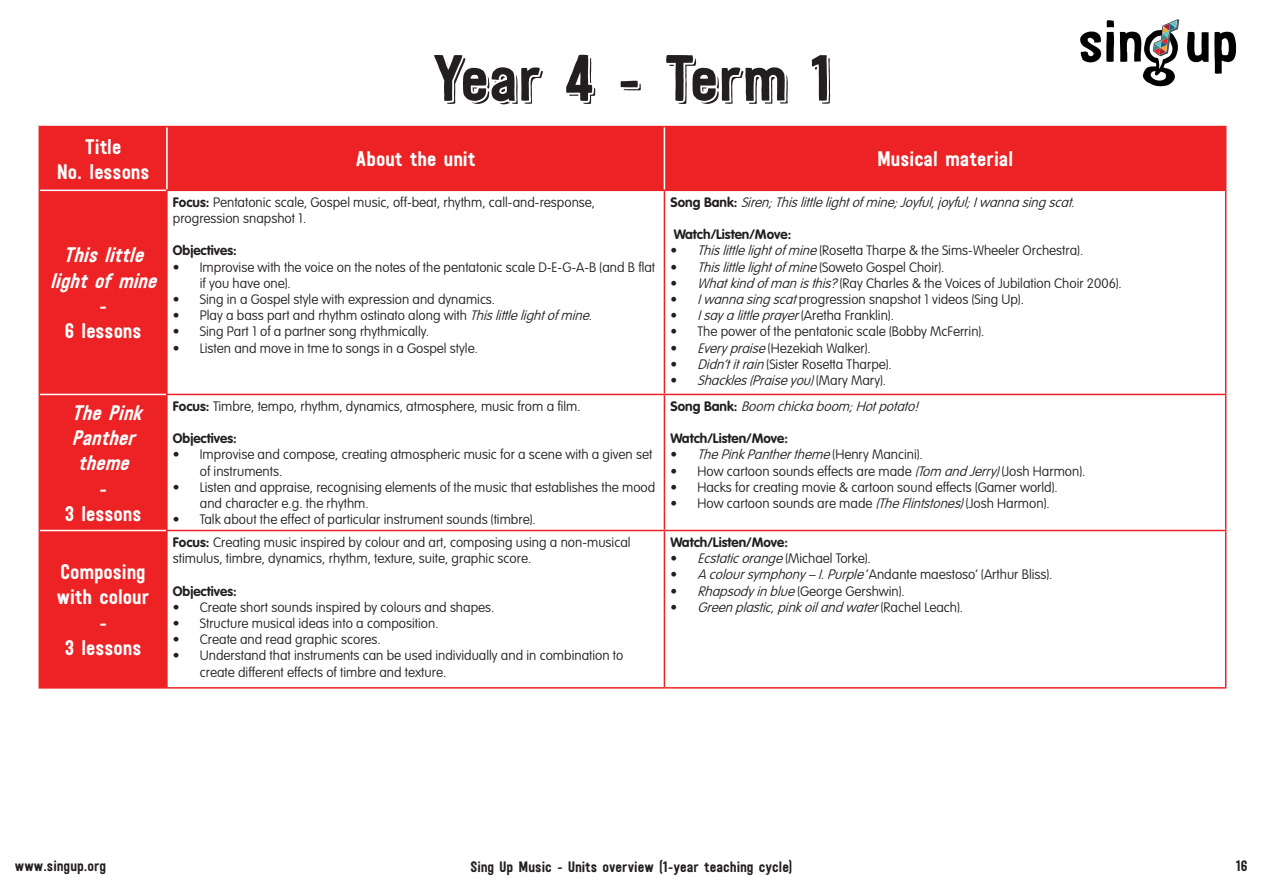
<style>
.page{position:relative;width:1263px;height:893px;background:#fff}
.page>*{position:absolute;margin:0;border:0;box-sizing:border-box;transform-origin:0 0}
.t1{font:64.5px "Festivo LC Basic R Shadow";color:#231f20}
.t2{font:21px/25.2px "Festivo LC Basic";color:#fff;text-align:center}
.t3{font:italic 21px/25.2px "Festivo LC Basic";color:#fff;text-align:center}
.t4{font:15px "Festivo LC Basic";color:#231f20}
.t5{font:100 13.5px/16.2px "VAG Rounded Std";color:#231f20}
.t6{font:italic 100 13.5px "VAG Rounded Std";color:#231f20}
.t7{font:700 13.5px "VAG Rounded Std";color:#231f20}
.s1{font-style:normal}
.s2{font-weight:700}
.s3{font-style:italic}
.s4{font-weight:700;font-style:normal}
</style>
<div class="page">
<img style="left:1080px;top:19px;width:157px;height:68px">
<div style="left:40px;top:127px;width:126px;height:560px;background:#ed2224"></div>
<div style="left:168px;top:127px;width:1057px;height:63px;background:#ed2224"></div>
<hr style="left:40px;top:530px;width:126px;height:1px;background:#fff">
<hr style="left:40px;top:190px;width:126px;height:1px;background:#fff">
<hr style="left:40px;top:394px;width:126px;height:1px;background:#fff">
<hr style="left:664px;top:127px;width:1px;height:63px;background:#fff">
<hr style="left:166px;top:530px;width:498px;height:1px;background:#ed2224">
<hr style="left:166px;top:190px;width:498px;height:1px;background:#ed2224">
<hr style="left:166px;top:191px;width:2px;height:203px;background:#ed2224">
<hr style="left:166px;top:394px;width:498px;height:1px;background:#ed2224">
<hr style="left:664px;top:190px;width:562px;height:1px;background:#ed2224">
<hr style="left:664px;top:191px;width:1px;height:203px;background:#ed2224">
<hr style="left:664px;top:394px;width:562px;height:1px;background:#ed2224">
<hr style="left:664px;top:395px;width:1px;height:135px;background:#ed2224">
<hr style="left:664px;top:530px;width:562px;height:1px;background:#ed2224">
<hr style="left:664px;top:531px;width:1px;height:156px;background:#ed2224">
<hr style="left:166px;top:531px;width:2px;height:156px;background:#ed2224">
<hr style="left:166px;top:395px;width:2px;height:135px;background:#ed2224">
<hr style="left:39px;top:126px;width:128px;height:1px;background:#ed2224">
<hr style="left:39px;top:127px;width:1px;height:63px;background:#ed2224">
<hr style="left:167px;top:126px;width:497px;height:1px;background:#ed2224">
<hr style="left:664px;top:126px;width:562px;height:1px;background:#ed2224">
<hr style="left:1225px;top:127px;width:1px;height:63px;background:#ed2224">
<hr style="left:39px;top:190px;width:1px;height:204px;background:#ed2224">
<hr style="left:1225px;top:191px;width:1px;height:203px;background:#ed2224">
<hr style="left:39px;top:394px;width:1px;height:136px;background:#ed2224">
<hr style="left:1225px;top:395px;width:1px;height:135px;background:#ed2224">
<hr style="left:39px;top:530px;width:1px;height:157px;background:#ed2224">
<hr style="left:1225px;top:531px;width:1px;height:156px;background:#ed2224">
<hr style="left:39px;top:687px;width:128px;height:2px;background:#ed2224">
<hr style="left:167px;top:687px;width:497px;height:2px;background:#ed2224">
<hr style="left:664px;top:687px;width:562px;height:2px;background:#ed2224">
<p class="t2" style="left:57px;top:133px;width:94px">Title<br>No. lessons</p>
<p class="t3" style="left:50px;top:242px;width:114px">Thislittle lightofmine <span class="s1">-<br>6 lessons</span></p>
<p class="t1" style="left:432px;top:39px;width:400px">Year 4 - Term 1</p>
<p class="t2" style="left:356px;top:146px;width:121px">About the unit</p>
<p class="t2" style="left:877px;top:146px;width:138px">Musical material</p>
<p class="t5" style="left:173px;top:194px;width:424px"><span class="s2">Focus:</span> Pentatonic scale, Gospel music, off-beat, rhythm, call-and-response, progression snapshot 1.</p>
<p class="t7" style="left:173px;top:243px;width:65px">Objectives:</p>
<p class="t5" style="left:200px;top:259px;width:457px;text-indent:-27px">• Improvise with the voice on the notes of the pentatonic scale D-E-G-A-B (and B flat if you have one).</p>
<p class="t5" style="left:173px;top:292px;width:324px">• Sing in a Gospel style with expression and dynamics.</p>
<p class="t5" style="left:173px;top:308px;width:422px">• Play a bass part and rhythm ostinato along with <span class="s3">Thislittlelightofmine</span>.</p>
<p class="t5" style="left:173px;top:324px;width:258px">• Sing Part 1 of a partner song rhythmically.</p>
<p class="t5" style="left:173px;top:340px;width:306px">• Listen and move in tme to songs in a Gospel style.</p>
<p class="t6" style="left:670px;top:194px;width:410px"><span class="s4">S o n g B a n k :</span> Siren;Thislittlelightofmine;Joyful,joyful;Iwannasingscat.</p>
<p class="t7" style="left:674px;top:226px;width:119px">Watch/Listen/Move:</p>
<p class="t5" style="left:670px;top:243px;width:414px">• <span class="s3">Thislittlelightofmine</span>(Rosetta Tharpe &amp; the Sims-Wheeler Orchestra).</p>
<p class="t5" style="left:670px;top:259px;width:276px">• <span class="s3">Thislittlelightofmine</span>(Soweto Gospel Choir).</p>
<p class="t5" style="left:670px;top:275px;width:453px">• <span class="s3">Whatkindofmanisthis?</span>(Ray Charles &amp; the Voices of Jubilation Choir 2006).</p>
<p class="t5" style="left:670px;top:292px;width:355px">• <span class="s3">Iwannasingscat</span>progression snapshot 1 videos (Sing Up).</p>
<p class="t5" style="left:670px;top:308px;width:225px">• <span class="s3">Isayalittleprayer</span>(Aretha Franklin).</p>
<p class="t5" style="left:670px;top:324px;width:316px">• The power of the pentatonic scale (Bobby McFerrin).</p>
<p class="t5" style="left:670px;top:340px;width:202px">• <span class="s3">Everypraise</span>(Hezekiah Walker).</p>
<p class="t5" style="left:670px;top:356px;width:223px">• <span class="s3">Didn’titrain</span>(Sister Rosetta Tharpe).</p>
<p class="t6" style="left:670px;top:372px;width:217px"><span class="s1">•</span> Shackles (Praiseyou)<span class="s1">( M a r y M a r y ) .</span></p>
<p class="t3" style="left:65px;top:400px;width:85px">ThePink<br>Panther theme<br><span class="s1">-<br>3 lessons</span></p>
<p class="t5" style="left:173px;top:398px;width:409px"><span class="s2">Focus:</span> Timbre, tempo, rhythm, dynamics, atmosphere, music from a film.</p>
<p class="t7" style="left:173px;top:431px;width:65px">Objectives:</p>
<p class="t5" style="left:200px;top:447px;width:454px;text-indent:-27px">• Improvise and compose, creating atmospheric music for a scene with a given set of instruments.</p>
<p class="t5" style="left:200px;top:479px;width:457px;text-indent:-27px">• Listen and appraise, recognising elements of the music that establishes the mood and character e.g. the rhythm.</p>
<p class="t5" style="left:173px;top:512px;width:364px">• Talk about the effect of particular instrument sounds (timbre).</p>
<p class="t2" style="left:57px;top:559px;width:94px">Composing with colour -<br>3 lessons</p>
<p class="t5" style="left:173px;top:534px;width:459px"><span class="s2">Focus:</span> Creating music inspired by colour and art, composing using a non-musical stimulus, timbre, dynamics, rhythm, texture, suite, graphic score.</p>
<p class="t7" style="left:173px;top:583px;width:65px">Objectives:</p>
<p class="t5" style="left:173px;top:599px;width:323px">• Create short sounds inspired by colours and shapes.</p>
<p class="t5" style="left:173px;top:615px;width:267px">• Structure musical ideas into a composition.</p>
<p class="t5" style="left:173px;top:632px;width:209px">• Create and read graphic scores.</p>
<p class="t5" style="left:200px;top:648px;width:425px;text-indent:-27px">• Understand that instruments can be used individually and in combination to create different effects of timbre and texture.</p>
<p class="t6" style="left:670px;top:398px;width:254px"><span class="s4">S o n g B a n k :</span> Boom chickaboom;Hotpotato!</p>
<p class="t7" style="left:670px;top:431px;width:119px">Watch/Listen/Move:</p>
<p class="t6" style="left:670px;top:447px;width:254px"><span class="s1">•</span> ThePinkPanthertheme<span class="s1">( H e n r y M a n c i n i ) .</span></p>
<p class="t5" style="left:670px;top:463px;width:416px">• How cartoon sounds effects are made <span class="s3">(Tom andJerry)</span>(Josh Harmon).</p>
<p class="t5" style="left:670px;top:479px;width:389px">• Hacks for creating movie &amp; cartoon sound effects (Gamer world).</p>
<p class="t5" style="left:670px;top:496px;width:381px">• How cartoon sounds are made <span class="s3">(TheFlintstones)</span>(Josh Harmon).</p>
<p class="t7" style="left:670px;top:534px;width:119px">Watch/Listen/Move:</p>
<p class="t5" style="left:670px;top:551px;width:202px">• <span class="s3">Ecstaticorange</span>(Michael Torke).</p>
<p class="t5" style="left:670px;top:567px;width:384px">• <span class="s3">A coloursymphony–I.Purple</span>‘Andante maestoso’ (Arthur Bliss).</p>
<p class="t5" style="left:670px;top:583px;width:236px">• <span class="s3">Rhapsodyinblue</span>(George Gershwin).</p>
<p class="t6" style="left:670px;top:599px;width:294px"><span class="s1">•</span> Greenplastic,pinkoilandwater<span class="s1">( R a c h e l L e a c h ) .</span></p>
<p class="t4" style="left:15px;top:857px;width:93px">www.singup.org</p>
<p class="t4" style="left:470px;top:858px;width:324px">Sing Up Music - Units overview (1-year teaching cycle)</p>
<p class="t4" style="left:1236px;top:857px;width:13px">16</p>
</div>
